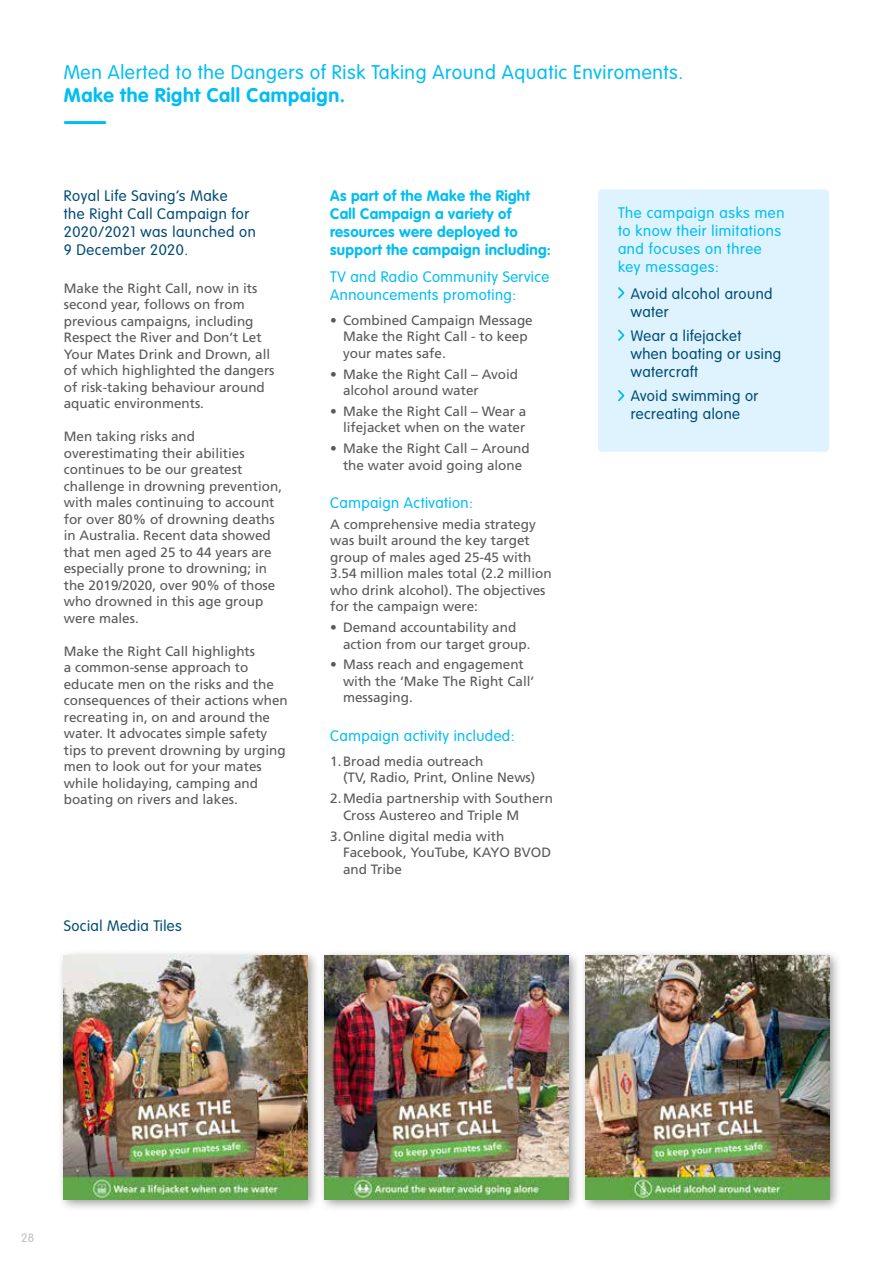
<style>
.page{position:relative;width:893px;height:1263px;background:#fff}
.page>*{position:absolute;margin:0;border:0;box-sizing:border-box;transform-origin:0 0}
.t1{font:300 19.5px "VAG Rounded";letter-spacing:.03em;color:#00bdf2}
.t2{font:700 19.5px "VAG Rounded";letter-spacing:.03em;color:#00bdf2}
.t3{font:300 15px/18px "VAG Rounded";letter-spacing:.03em;color:#004b76}
.t4{font:300 15px/18px "VAG Rounded";letter-spacing:.03em;color:#00bdf2}
.t5{font:700 15px/18px "VAG Rounded";letter-spacing:.02em;color:#00bdf2}
.t6{font:13.5px/16.5px "Frutiger";color:#58595b}
.t7{font:300 12px "VAG Rounded";color:#bcbec0}
</style>
<div class="page">
<div style="left:598px;top:189px;width:231px;height:263px;background:#def3fd;border-radius:4px"></div>
<hr style="left:65px;top:121px;width:40px;height:3px;background:#00bdf2">
<svg style="left:618px;top:287px;width:7px;height:12px"></svg>
<svg style="left:618px;top:329px;width:7px;height:12px"></svg>
<svg style="left:618px;top:390px;width:7px;height:12px"></svg>
<div style="left:57px;top:949px;width:263px;height:263px;background:#000;opacity:.4"></div>
<img style="left:64px;top:956px;width:243px;height:243px">
<div style="left:318px;top:949px;width:263px;height:263px;background:#000;opacity:.4"></div>
<img style="left:325px;top:956px;width:243px;height:243px">
<div style="left:579px;top:949px;width:263px;height:263px;background:#000;opacity:.4"></div>
<img style="left:586px;top:956px;width:243px;height:243px">
<h1 class="t1" style="left:64px;top:61px;width:621px">Men Alerted to the Dangers of Risk Taking Around Aquatic Enviroments.</h1>
<h1 class="t2" style="left:64px;top:83px;width:283px">Make the Right Call Campaign.</h1>
<p class="t3" style="left:64px;top:187px;width:194px">Royal Life Saving’s Make<br>the Right Call Campaign for<br>2020/2021 was launched on<br>9 December 2020.</p>
<p class="t6" style="left:64px;top:280px;width:212px">Make the Right Call, now in its second year, follows on from previous campaigns, including<br>Respect the River and Don’t Let<br>Your Mates Drink and Drown, all of which highlighted the dangers of risk-taking behaviour around aquatic environments.</p>
<p class="t6" style="left:64px;top:428px;width:220px">Men taking risks and overestimating their abilities continues to be our greatest challenge in drowning prevention, with males continuing to account for over 80% of drowning deaths in Australia. Recent data showed that men aged 25 to 44 years are especially prone to drowning; in the 2019/2020, over 90% of those who drowned in this age group were males.</p>
<p class="t6" style="left:64px;top:643px;width:225px">Make the Right Call highlights<br>a common-sense approach to educate men on the risks and the consequences of their actions when recreating in, on and around the water. It advocates simple safety tips to prevent drowning by urging men to look out for your mates while holidaying, camping and boating on rivers and lakes.</p>
<p class="t3" style="left:64px;top:917px;width:120px">Social Media Tiles</p>
<p class="t5" style="left:330px;top:187px;width:222px">As part of the Make the Right<br>Call Campaign a variety of resources were deployed to support the campaign including:</p>
<p class="t4" style="left:330px;top:268px;width:221px">TV and Radio Community Service<br>Announcements promoting:</p>
<p class="t6" style="left:343px;top:312px;width:191px;text-indent:-13px">• Combined Campaign Message<br>Make the Right Call - to keep your mates safe.</p>
<p class="t6" style="left:343px;top:366px;width:177px;text-indent:-13px">• Make the Right Call – Avoid alcohol around water</p>
<p class="t6" style="left:330px;top:403px;width:198px;text-align:right">• Make the Right Call – Wear a lifejacket when on the water</p>
<p class="t6" style="left:330px;top:440px;width:201px;text-align:center">• Make the Right Call – Around the water avoid going alone</p>
<p class="t4" style="left:330px;top:494px;width:144px">Campaign Activation:</p>
<p class="t6" style="left:330px;top:516px;width:223px">A comprehensive media strategy was built around the key target group of males aged 25-45 with<br>3.54 million males total (2.2 million who drink alcohol). The objectives for the campaign were:</p>
<p class="t6" style="left:343px;top:619px;width:189px;text-indent:-13px">• Demand accountability and action from our target group.</p>
<p class="t6" style="left:343px;top:656px;width:193px;text-indent:-13px">• Mass reach and engagement with the ‘Make The Right Call’ messaging.</p>
<p class="t4" style="left:330px;top:727px;width:186px">Campaign activity included:</p>
<p class="t6" style="left:343px;top:753px;width:194px;text-indent:-13px">1.Broad media outreach<br>(TV, Radio, Print, Online News)</p>
<p class="t6" style="left:343px;top:790px;width:212px;text-indent:-13px">2.Media partnership with Southern<br>Cross Austereo and Triple M</p>
<p class="t6" style="left:343px;top:827px;width:210px;text-indent:-13px">3.Online digital media with<br>Facebook, YouTube, KAYO BVOD and Tribe</p>
<p class="t4" style="left:618px;top:204px;width:168px">The campaign asks men to know their limitations and focuses on three key messages:</p>
<p class="t3" style="left:631px;top:284px;width:143px">Avoid alcohol around water</p>
<p class="t3" style="left:631px;top:327px;width:152px">Wear a lifejacket when boating or using watercraft</p>
<p class="t3" style="left:631px;top:387px;width:129px">Avoid swimming or recreating alone</p>
<p class="t7" style="left:21px;top:1231px;width:14px">28</p>
</div>
